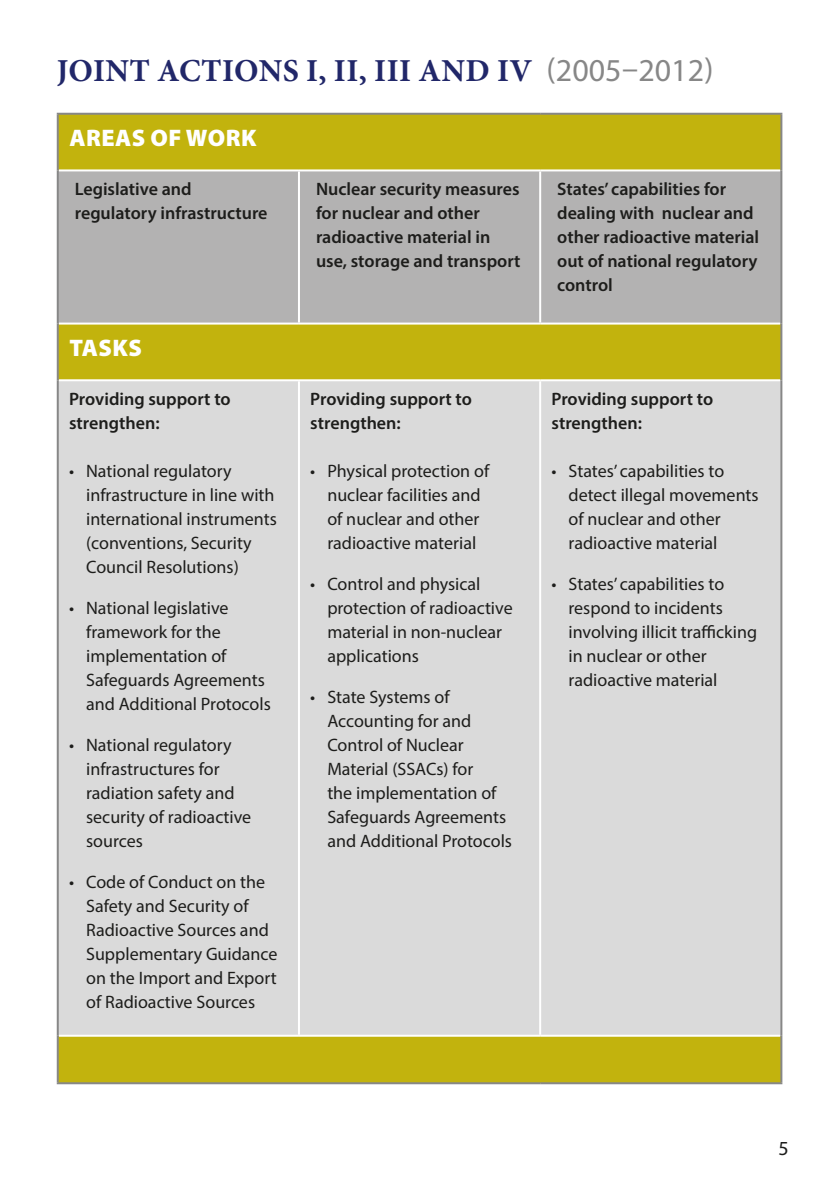
<style>
.page{position:relative;width:840px;height:1191px;background:#fff}
.page>*{position:absolute;margin:0;border:0;box-sizing:border-box;transform-origin:0 0}
.t1{font:700 32px "Minion Pro";letter-spacing:.01em;color:#212769}
.t2{font:900 24px "Myriad Pro";letter-spacing:.02em;color:#fff}
.t3{font:20px "Myriad Pro";color:#1d1d1b}
.t4{font:18px/24px "Myriad Pro";color:#1d1d1b}
.t5{font:600 18px/24px "Myriad Pro";color:#1d1d1b}
.s1{font-family:"Myriad Pro";font-weight:400;color:#878787}
</style>
<div class="page">
<div style="left:59px;top:115px;width:721px;height:967px;background:#c2b30d"></div>
<div style="left:59px;top:171px;width:721px;height:151px;background:#b3b2b2"></div>
<div style="left:59px;top:381px;width:721px;height:653px;background:#dadada"></div>
<hr style="left:59px;top:169px;width:240px;height:2px;background:#fff">
<hr style="left:299px;top:169px;width:241px;height:2px;background:#fff">
<hr style="left:298px;top:171px;width:2px;height:151px;background:#fff">
<hr style="left:540px;top:169px;width:240px;height:2px;background:#fff">
<hr style="left:539px;top:171px;width:2px;height:151px;background:#fff">
<hr style="left:59px;top:322px;width:240px;height:2px;background:#fff">
<hr style="left:299px;top:322px;width:241px;height:2px;background:#fff">
<hr style="left:540px;top:322px;width:240px;height:2px;background:#fff">
<hr style="left:59px;top:379px;width:240px;height:2px;background:#fff">
<hr style="left:299px;top:379px;width:241px;height:2px;background:#fff">
<hr style="left:298px;top:381px;width:2px;height:653px;background:#fff">
<hr style="left:540px;top:379px;width:240px;height:2px;background:#fff">
<hr style="left:539px;top:381px;width:2px;height:653px;background:#fff">
<hr style="left:59px;top:1034px;width:240px;height:2px;background:#fff">
<hr style="left:299px;top:1034px;width:241px;height:2px;background:#fff">
<hr style="left:540px;top:1034px;width:240px;height:2px;background:#fff">
<hr style="left:57px;top:113px;width:242px;height:2px;background:#878787">
<hr style="left:57px;top:115px;width:2px;height:55px;background:#878787">
<hr style="left:299px;top:113px;width:241px;height:2px;background:#878787">
<hr style="left:540px;top:113px;width:242px;height:2px;background:#878787">
<hr style="left:780px;top:115px;width:2px;height:55px;background:#878787">
<hr style="left:57px;top:170px;width:2px;height:153px;background:#878787">
<hr style="left:780px;top:170px;width:2px;height:153px;background:#878787">
<hr style="left:57px;top:323px;width:2px;height:57px;background:#878787">
<hr style="left:780px;top:323px;width:2px;height:57px;background:#878787">
<hr style="left:57px;top:380px;width:2px;height:655px;background:#878787">
<hr style="left:780px;top:380px;width:2px;height:655px;background:#878787">
<hr style="left:57px;top:1035px;width:2px;height:47px;background:#878787">
<hr style="left:780px;top:1035px;width:2px;height:47px;background:#878787">
<hr style="left:57px;top:1082px;width:242px;height:2px;background:#878787">
<hr style="left:299px;top:1082px;width:241px;height:2px;background:#878787">
<hr style="left:540px;top:1082px;width:242px;height:2px;background:#878787">
<h1 class="t1" style="left:57px;top:48px;width:33px">JOINT</h1>
<h1 class="t1" style="left:157px;top:48px;width:21px">ACTIONS</h1>
<h1 class="t1" style="left:306px;top:48px;width:408px">I, II, III AND IV <span class="s1">(2005–2012)</span></h1>
<h2 class="t2" style="left:69px;top:122px;width:189px">AREAS OF WORK</h2>
<p class="t5" style="left:75px;top:177px;width:194px">Legislative and regulatory infrastructure</p>
<p class="t5" style="left:316px;top:177px;width:206px">Nuclear security measures for nuclear and other radioactive material in use, storage and transport</p>
<p class="t5" style="left:557px;top:177px;width:203px">States’ capabilities for dealing with nuclear and other radioactive material out of national regulatory control</p>
<h2 class="t2" style="left:69px;top:332px;width:74px">TASKS</h2>
<p class="t5" style="left:69px;top:386px;width:163px">Providing support to strengthen:</p>
<p class="t4" style="left:86px;top:459px;width:192px;text-indent:-17px">• National regulatory infrastructure in line with international instruments (conventions, Security<br>Council Resolutions)</p>
<p class="t4" style="left:86px;top:596px;width:186px;text-indent:-17px">• National legislative framework for the implementation of<br>Safeguards Agreements and Additional Protocols</p>
<p class="t4" style="left:86px;top:733px;width:167px;text-indent:-17px">• National regulatory infrastructures for radiation safety and security of radioactive sources</p>
<p class="t4" style="left:86px;top:870px;width:193px;text-indent:-17px">• Code of Conduct on the<br>Safety and Security of<br>Radioactive Sources and<br>Supplementary Guidance on the Import and Export of Radioactive Sources</p>
<p class="t5" style="left:310px;top:386px;width:163px">Providing support to strengthen:</p>
<p class="t4" style="left:310px;top:459px;width:180px;text-align:center">• Physical protection of nuclear facilities and<br>of nuclear and other radioactive material</p>
<p class="t4" style="left:327px;top:572px;width:187px;text-indent:-17px">• Control and physical protection of radioactive material in non-nuclear applications</p>
<p class="t4" style="left:327px;top:685px;width:186px;text-indent:-17px">• State Systems of<br>Accounting for and<br>Control of Nuclear<br>Material (SSACs) for<br>the implementation of<br>Safeguards Agreements and Additional Protocols</p>
<p class="t5" style="left:551px;top:386px;width:163px">Providing support to strengthen:</p>
<p class="t4" style="left:568px;top:458px;width:191px;text-indent:-17px">• States’ capabilities to detect illegal movements of nuclear and other radioactive material</p>
<p class="t4" style="left:568px;top:571px;width:190px;text-indent:-17px">• States’ capabilities to respond to incidents involving illicit trafficking in nuclear or other radioactive material</p>
<p class="t3" style="left:778px;top:1135px;width:12px">5</p>
</div>
